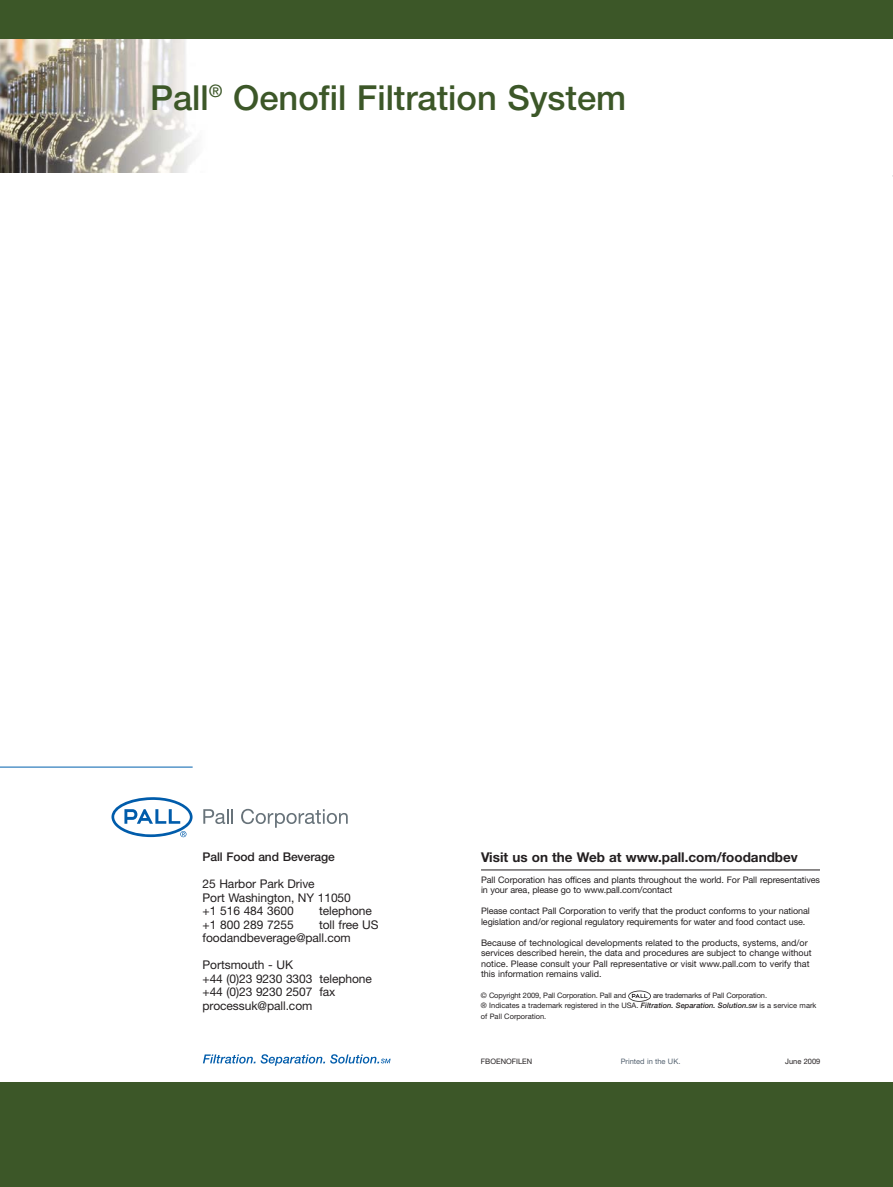
<style>
.page{position:relative;width:893px;height:1187px;background:#fff}
.page>*{position:absolute;margin:0;border:0;box-sizing:border-box;transform-origin:0 0}
.t1{font:500 34.5px "Helvetica Neue";color:#3c5728}
.t2{font:700 13.5px "Helvetica Neue";color:#231f20}
.t3{font:12px/13.5px "Helvetica Neue";letter-spacing:-.005em;color:#231f20}
.t4{font:500 12px "Helvetica Neue";letter-spacing:-.005em;color:#231f20}
.t5{font:9px/10.5px "Helvetica Neue";letter-spacing:-.01em;color:#231f20}
.t6{font:7.5px/10.5px "Helvetica Neue";color:#231f20}
.t7{font:7.5px "Helvetica Neue";color:#53616f}
.s1{font-weight:500;font-style:italic}
.s2{font-weight:500;font-style:italic;font-size:5.7px}
</style>
<div class="page">
<div style="left:0;top:1082px;width:893px;height:104px;background:#3c5728"></div>
<img style="left:0;top:38px;width:345px;height:134px">
<div style="left:0;top:0;width:893px;height:38px;background:#3c5728"></div>
<svg style="left:203px;top:1054px;width:188px;height:11px"></svg>
<hr style="left:481px;top:869px;width:339px;height:1px;background:#231f20">
<svg style="left:628px;top:990px;width:23px;height:11px"></svg>
<svg style="left:203px;top:809px;width:30px;height:14px"></svg>
<svg style="left:241px;top:808px;width:107px;height:19px"></svg>
<svg style="left:111px;top:797px;width:82px;height:40px"></svg>
<hr style="left:0;top:766px;width:193px;height:1px;background:#0060ae">
<h1 class="t1" style="left:150px;top:85px;width:478px">Pall<sup>®</sup> Oenofil Filtration System</h1>
<h3 class="t4" style="left:203px;top:852px;width:134px">Pall Food and Beverage</h3>
<h3 class="t3" style="left:203px;top:878px;width:150px">25 Harbor Park Drive<br>Port Washington, NY 11050 +1 516 484 3600</h3>
<h3 class="t3" style="left:319px;top:905px;width:54px">telephone</h3>
<h3 class="t3" style="left:203px;top:919px;width:177px;text-indent:116px">toll free US foodandbeverage@pall.com</h3>
<h3 class="t3" style="left:203px;top:959px;width:171px">Portsmouth - UK<br>+44 (0)23 9230 3303 telephone +44 (0)23 9230 2507 fax processuk@pall.com</h3>
<h3 class="t3" style="left:203px;top:919px;width:93px">+1 800 289 7255</h3>
<h2 class="t2" style="left:481px;top:852px;width:318px">Visit us on the Web at www.pall.com/foodandbev</h2>
<p class="t5" style="left:481px;top:875px;width:340px">Pall Corporation has offices and plants throughout the world. For Pall representatives in your area, please go to www.pall.com/contact</p>
<p class="t5" style="left:481px;top:906px;width:330px">Please contact Pall Corporation to verify that the product conforms to your national legislation and/or regional regulatory requirements for water and food contact use.</p>
<p class="t5" style="left:481px;top:938px;width:332px">Because of technological developments related to the products, systems, and/or services described herein, the data and procedures are subject to change without notice. Please consult your Pall representative or visit www.pall.com to verify that this information remains valid.</p>
<p class="t6" style="left:481px;top:990px;width:147px">© Copyright 2009, Pall Corporation. Pall and</p>
<p class="t6" style="left:481px;top:990px;width:337px;text-indent:172px">are trademarks of Pall Corporation.<br>® Indicates a trademark registered in the USA. <span class="s1">Filtration. Separation. Solution.</span><span class="s2">SM</span> is a service mark of Pall Corporation.</p>
<p class="t6" style="left:481px;top:1056px;width:53px">FBOENOFILEN</p>
<p class="t7" style="left:621px;top:1058px;width:61px">Printed in the UK.</p>
<p class="t6" style="left:785px;top:1056px;width:37px">June 2009</p>
</div>
